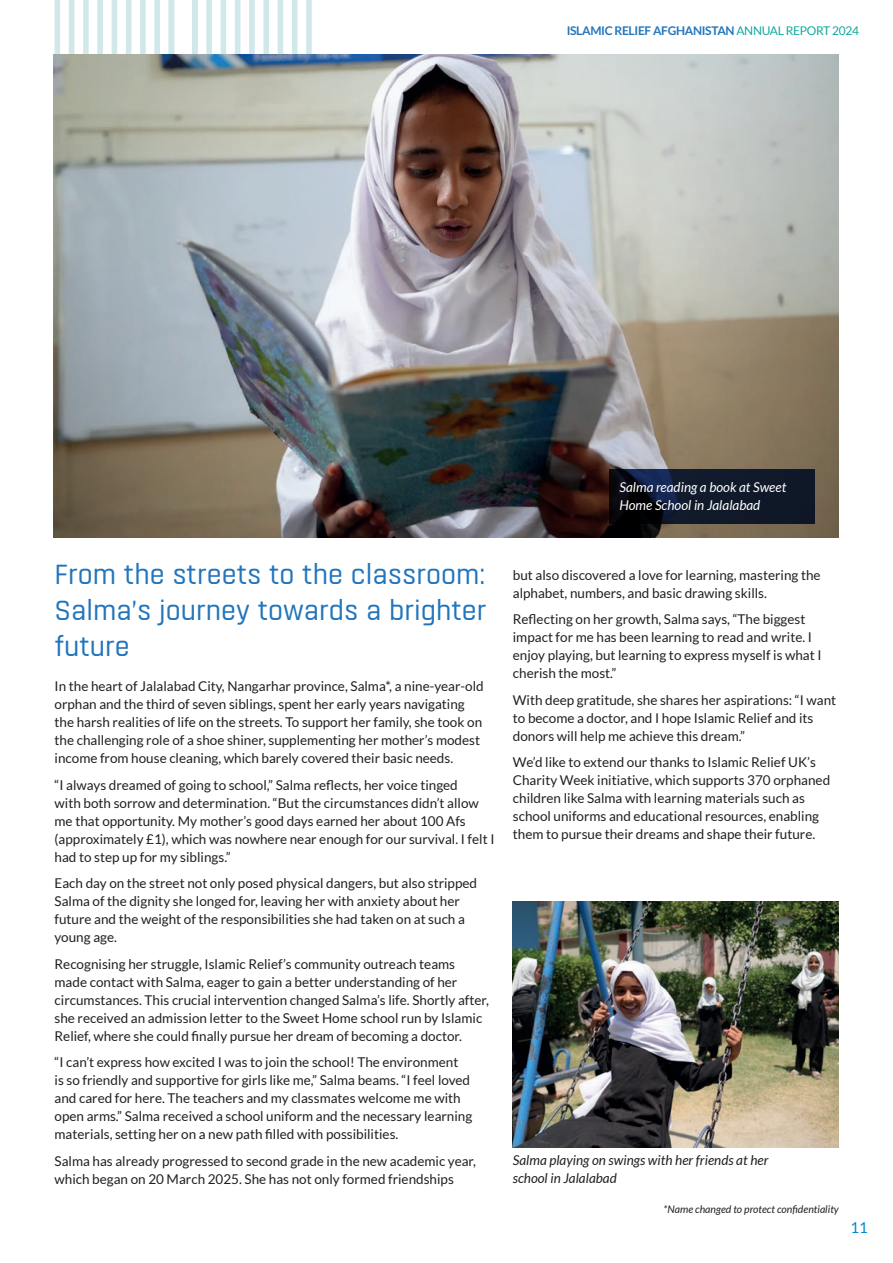
<style>
.page{position:relative;width:893px;height:1263px;background:#fff}
.page>*{position:absolute;margin:0;border:0;box-sizing:border-box;transform-origin:0 0}
.t1{font:500 30px/36px "Islamic Relief";color:#2275bc;text-align:justify}
.t2{font:15px "Lato";color:#0088ce}
.t3{font:13.5px/18px "Lato";color:#231f20}
.t4{font:italic 13.5px/18px "Lato";color:#231f20}
.t5{font:italic 13.5px/18px "Lato";color:#fff}
.t6{font:700 12px "Lato";letter-spacing:-.025em;color:#2275bc}
.t7{font:italic 10.5px "Lato";color:#231f20}
.s1{font-weight:400;color:#12a79d}
</style>
<div class="page">
<svg style="left:55px;top:0;width:257px;height:54px"></svg>
<svg style="left:69px;top:0;width:228px;height:54px"></svg>
<svg style="left:83px;top:0;width:200px;height:54px"></svg>
<svg style="left:97px;top:0;width:172px;height:54px"></svg>
<img style="left:513px;top:901px;width:326px;height:246px">
<img style="left:53px;top:54px;width:786px;height:484px">
<svg style="left:610px;top:470px;width:205px;height:54px;background:#0e1627"></svg>
<p class="t6" style="left:567px;top:24px;width:294px">ISLAMIC RELIEF AFGHANISTAN <span class="s1">ANNUAL REPORT 2024</span></p>
<p class="t5" style="left:619px;top:479px;width:168px">Salma reading a book at Sweet<br>Home School in Jalalabad</p>
<h1 class="t1" style="left:55px;top:558px;width:433px">From the streets to the classroom:<br>Salma’s journey towards a brighter future</h1>
<p class="t3" style="left:55px;top:677px;width:431px">In the heart of Jalalabad City, Nangarhar province, Salma*, a nine-year-old orphan and the third of seven siblings, spent her early years navigating the harsh realities of life on the streets. To support her family, she took on the challenging role of a shoe shiner, supplementing her mother’s modest income from house cleaning, which barely covered their basic needs.</p>
<p class="t3" style="left:55px;top:776px;width:441px">“I always dreamed of going to school,” Salma reflects, her voice tinged<br>with both sorrow and determination. “But the circumstances didn’t allow me that opportunity. My mother’s good days earned her about 100 Afs (approximately £1), which was nowhere near enough for our survival. I felt I had to step up for my siblings.”</p>
<p class="t3" style="left:55px;top:874px;width:424px">Each day on the street not only posed physical dangers, but also stripped Salma of the dignity she longed for, leaving her with anxiety about her future and the weight of the responsibilities she had taken on at such a young age.</p>
<p class="t3" style="left:55px;top:955px;width:436px">Recognising her struggle, Islamic Relief’s community outreach teams made contact with Salma, eager to gain a better understanding of her circumstances. This crucial intervention changed Salma’s life. Shortly after, she received an admission letter to the Sweet Home school run by Islamic Relief, where she could finally pursue her dream of becoming a doctor.</p>
<p class="t3" style="left:55px;top:1053px;width:419px">“I can’t express how excited I was to join the school! The environment<br>is so friendly and supportive for girls like me,” Salma beams. “I feel loved and cared for here. The teachers and my classmates welcome me with open arms.” Salma received a school uniform and the necessary learning materials, setting her on a new path filled with possibilities.</p>
<p class="t3" style="left:55px;top:1152px;width:423px">Salma has already progressed to second grade in the new academic year, which began on 20 March 2025. She has not only formed friendships</p>
<p class="t3" style="left:513px;top:566px;width:309px">but also discovered a love for learning, mastering the alphabet, numbers, and basic drawing skills.</p>
<p class="t3" style="left:513px;top:610px;width:310px">Reflecting on her growth, Salma says, “The biggest impact for me has been learning to read and write. I enjoy playing, but learning to express myself is what I cherish the most.”</p>
<p class="t3" style="left:513px;top:691px;width:325px">With deep gratitude, she shares her aspirations: “I want to become a doctor, and I hope Islamic Relief and its donors will help me achieve this dream.”</p>
<p class="t3" style="left:513px;top:753px;width:319px">We’d like to extend our thanks to Islamic Relief UK’s Charity Week initiative, which supports 370 orphaned children like Salma with learning materials such as school uniforms and educational resources, enabling them to pursue their dreams and shape their future.</p>
<p class="t4" style="left:513px;top:1152px;width:257px">Salma playing on swings with her friends at her school in Jalalabad</p>
<p class="t7" style="left:664px;top:1203px;width:177px">*Name changed to protect confidentiality</p>
<p class="t2" style="left:850px;top:1219px;width:19px">11</p>
</div>
